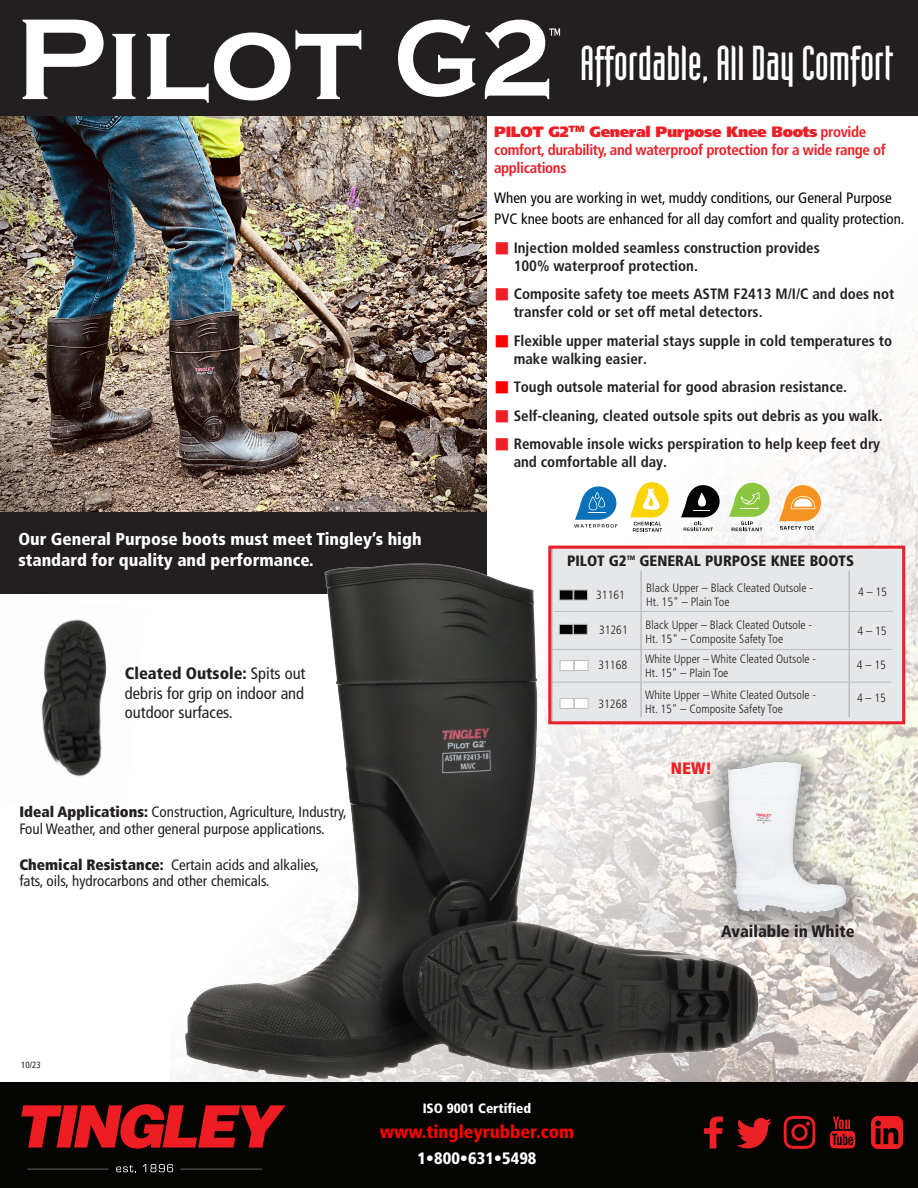
<style>
.page{position:relative;width:918px;height:1188px;background:#fff}
.page>*{position:absolute;margin:0;border:0;box-sizing:border-box;transform-origin:0 0}
.t1{font:48px "Industria LT Pro Solid";color:#fff}
.t2{font:900 condensed 18px "Frutiger LT Std";color:#f00}
.t3{font:900 condensed 17.25px "Frutiger LT Std";color:#fff}
.t4{font:condensed 16.5px/19.8px "Frutiger LT Std";color:#231f20;text-align:justify}
.t5{font:900 condensed 16.5px "Frutiger LT Std";color:#231f20}
.t6{font:900 condensed 16.5px "Frutiger LT Std";color:#fff}
.t7{font:900 condensed 16.5px "Frutiger LT Std";color:#ee2123}
.t8{font:700 condensed 15px/18px "Frutiger LT Std";color:#231f20}
.t9{font:condensed 15px/16.5px "Frutiger LT Std";color:#231f20}
.t10{font:condensed 15px/21px "Frutiger LT Std";color:#040503}
.t11{font:700 condensed 15px "Frutiger LT Std";letter-spacing:-.025em;color:#ed1f26}
.t12{font:900 15px "Frutiger LT Std";letter-spacing:-.025em;color:#ed1f26}
.chart_head1{font:900 condensed 15px "Frutiger LT Std";color:#231f20}
.t13{font:900 condensed 13.5px "Frutiger LT Std";color:#fff}
.t14{font:300 condensed 12px/14.4px "Frutiger LT Std";color:#231f20}
.t15{font:condensed 9px "Frutiger LT Std";color:#231f20}
.chart_head1-2{font:900 condensed 6.3px "Frutiger LT Std";color:#231f20}
.s1{font-weight:900}
.s2{font-weight:700;font-stretch:condensed}
.s3{color:#ed1f26}
.s4{color:#f00}
</style>
<div class="page">
<img style="left:486px;top:220px;width:432px;height:862px">
<img style="left:0;top:116px;width:486px;height:397px">
<div style="left:0;top:0;width:918px;height:116px;background:#231f20"></div>
<div style="left:0;top:513px;width:486px;height:81px;background:#231f20"></div>
<svg style="left:23px;top:20px;width:81px;height:79px"></svg>
<svg style="left:112px;top:34px;width:23px;height:65px"></svg>
<svg style="left:147px;top:30px;width:214px;height:73px"></svg>
<svg style="left:398px;top:20px;width:77px;height:77px"></svg>
<svg style="left:485px;top:20px;width:75px;height:79px"></svg>
<img style="left:41px;top:619px;width:41px;height:158px">
<img style="left:82px;top:432px;width:774px;height:650px">
<div style="left:0;top:1082px;width:918px;height:106px;background:#040503"></div>
<svg style="left:116px;top:1165px;width:20px;height:7px"></svg>
<svg style="left:143px;top:1164px;width:30px;height:8px"></svg>
<svg style="left:21px;top:1104px;width:265px;height:45px"></svg>
<svg style="left:27px;top:1169px;width:82px;height:1px"></svg>
<svg style="left:180px;top:1169px;width:82px;height:1px"></svg>
<svg style="left:830px;top:1116px;width:25px;height:32px"></svg>
<svg style="left:784px;top:1116px;width:31px;height:33px"></svg>
<svg style="left:737px;top:1118px;width:35px;height:31px"></svg>
<svg style="left:704px;top:1116px;width:19px;height:32px"></svg>
<img style="left:871px;top:1116px;width:31px;height:32px">
<svg style="left:681px;top:485px;width:39px;height:46px"></svg>
<svg style="left:630px;top:482px;width:39px;height:50px"></svg>
<svg style="left:729px;top:483px;width:41px;height:48px"></svg>
<svg style="left:574px;top:486px;width:43px;height:42px"></svg>
<svg style="left:779px;top:485px;width:42px;height:45px"></svg>
<div style="left:551px;top:546px;width:354px;height:178px;background:#e6e7e9;border:2px solid #bcbdc0"></div>
<hr style="left:640px;top:570px;width:2px;height:50px;background:#bcbdc0">
<hr style="left:849px;top:570px;width:1px;height:50px;background:#bcbdc0">
<hr style="left:554px;top:611px;width:339px;height:1px;background:#bcbdc0">
<div style="left:559px;top:590px;width:14px;height:10px;background:#040503"></div>
<div style="left:548px;top:546px;width:357px;height:178px;border:3px solid #ec2029"></div>
<div style="left:573px;top:590px;width:15px;height:10px;background:#040503;border:1px solid #bcbdc0"></div>
<hr style="left:640px;top:620px;width:2px;height:97px;background:#bcbdc0">
<hr style="left:848px;top:620px;width:2px;height:97px;background:#bcbdc0">
<div style="left:559px;top:624px;width:14px;height:11px;background:#040503;border:1px solid #bcbdc0"></div>
<div style="left:573px;top:624px;width:15px;height:11px;background:#040503;border:1px solid #bcbdc0"></div>
<img style="left:684px;top:739px;width:202px;height:198px">
<hr style="left:551px;top:682px;width:340px;height:1px;background:#bcbdc0">
<hr style="left:552px;top:649px;width:340px;height:1px;background:#bcbdc0">
<div style="left:560px;top:660px;width:14px;height:11px;background:#fff;border:1px solid #bcbdc0"></div>
<div style="left:574px;top:660px;width:14px;height:11px;background:#fff;border:1px solid #bcbdc0"></div>
<div style="left:560px;top:698px;width:14px;height:11px;background:#fff;border:1px solid #bcbdc0"></div>
<div style="left:574px;top:698px;width:14px;height:11px;background:#fff;border:1px solid #bcbdc0"></div>
<svg style="left:510px;top:256px;width:21px;height:1px"></svg>
<svg style="left:510px;top:302px;width:21px;height:1px"></svg>
<svg style="left:510px;top:424px;width:21px;height:1px"></svg>
<svg style="left:510px;top:452px;width:21px;height:1px"></svg>
<p class="t1" style="left:580px;top:36px;width:314px">Affordable, All Day Comfort</p>
<p class="t3" style="left:18px;top:528px;width:405px">Our General Purpose boots must meet Tingley’s high</p>
<p class="t3" style="left:18px;top:549px;width:297px">standard for quality and performance.</p>
<p class="t4" style="left:125px;top:663px;width:182px"><span class="s1">Cleated Outsole:</span> Spits out debris for grip on indoor and outdoor surfaces.</p>
<p class="t9" style="left:19px;top:804px;width:329px"><span class="s1">Ideal Applications:</span> Construction, Agriculture, Industry,<br>Foul Weather, and other general purpose applications.</p>
<p class="t9" style="left:19px;top:857px;width:301px"><span class="s1">Chemical Resistance:</span> Certain acids and alkalies,</p>
<p class="t9" style="left:19px;top:873px;width:252px">fats, oils, hydrocarbons and other chemicals.</p>
<p class="t15" style="left:21px;top:1060px;width:21px">10/23</p>
<p class="t12" style="left:494px;top:123px;width:374px">PILOT G2<sup>TM</sup> General Purpose Knee Boots <span class="s2">provide</span></p>
<p class="t11" style="left:494px;top:141px;width:393px">comfort, durability, and waterproof protection for a wide range of</p>
<p class="t11" style="left:494px;top:159px;width:74px">applications</p>
<p class="t10" style="left:494px;top:188px;width:412px">When you are working in wet, muddy conditions, our General Purpose<br>PVC knee boots are enhanced for all day comfort and quality protection.</p>
<p class="t8" style="left:514px;top:238px;width:308px;text-indent:-20px"><span class="s3">■</span> Injection molded seamless construction provides<br>100% waterproof protection.</p>
<p class="t8" style="left:514px;top:285px;width:382px;text-indent:-20px"><span class="s3">■</span> Composite safety toe meets ASTM F2413 M/I/C and does not transfer cold or set off metal detectors.</p>
<p class="t8" style="left:514px;top:331px;width:380px;text-indent:-20px"><span class="s4">■</span> Flexible upper material stays supple in cold temperatures to make walking easier.</p>
<p class="t8" style="left:494px;top:378px;width:354px"><span class="s4">■</span> Tough outsole material for good abrasion resistance.</p>
<p class="t8" style="left:494px;top:406px;width:390px"><span class="s3">■</span> Self-cleaning, cleated outsole spits out debris as you walk.</p>
<p class="t8" style="left:514px;top:435px;width:368px;text-indent:-20px"><span class="s3">■</span> Removable insole wicks perspiration to help keep feet dry and comfortable all day.</p>
<p class="chart_head1" style="left:567px;top:552px;width:61px">PILOT G2</p>
<p class="chart_head1-2" style="left:627px;top:554px;width:10px">TM</p>
<p class="chart_head1" style="left:640px;top:552px;width:216px">GENERAL PURPOSE KNEE BOOTS</p>
<p class="t14" style="left:596px;top:588px;width:30px">31161</p>
<p class="t14" style="left:646px;top:581px;width:168px">Black Upper – Black Cleated Outsole -<br>Ht. 15" – Plain Toe</p>
<p class="t14" style="left:858px;top:585px;width:31px">4 – 15</p>
<p class="t14" style="left:599px;top:623px;width:30px">31261</p>
<p class="t14" style="left:646px;top:618px;width:168px">Black Upper – Black Cleated Outsole -<br>Ht. 15" – Composite Safety Toe</p>
<p class="t14" style="left:858px;top:624px;width:31px">4 – 15</p>
<p class="t14" style="left:598px;top:658px;width:30px">31168</p>
<p class="t14" style="left:645px;top:651px;width:172px">White Upper – White Cleated Outsole -<br>Ht. 15" – Plain Toe</p>
<p class="t14" style="left:857px;top:658px;width:31px">4 – 15</p>
<p class="t14" style="left:645px;top:688px;width:172px">White Upper – White Cleated Outsole -<br>Ht. 15" – Composite Safety Toe</p>
<p class="t14" style="left:857px;top:691px;width:31px">4 – 15</p>
<p class="t14" style="left:598px;top:697px;width:30px">31268</p>
<p class="t7" style="left:671px;top:759px;width:42px">NEW!</p>
<p class="t5" style="left:721px;top:922px;width:135px">Available in White</p>
<p class="t13" style="left:423px;top:1100px;width:110px">ISO 9001 Certified</p>
<p class="t2" style="left:380px;top:1121px;width:196px">www.tingleyrubber.com</p>
<p class="t6" style="left:417px;top:1148px;width:121px">1•800•631•5498</p>
</div>
